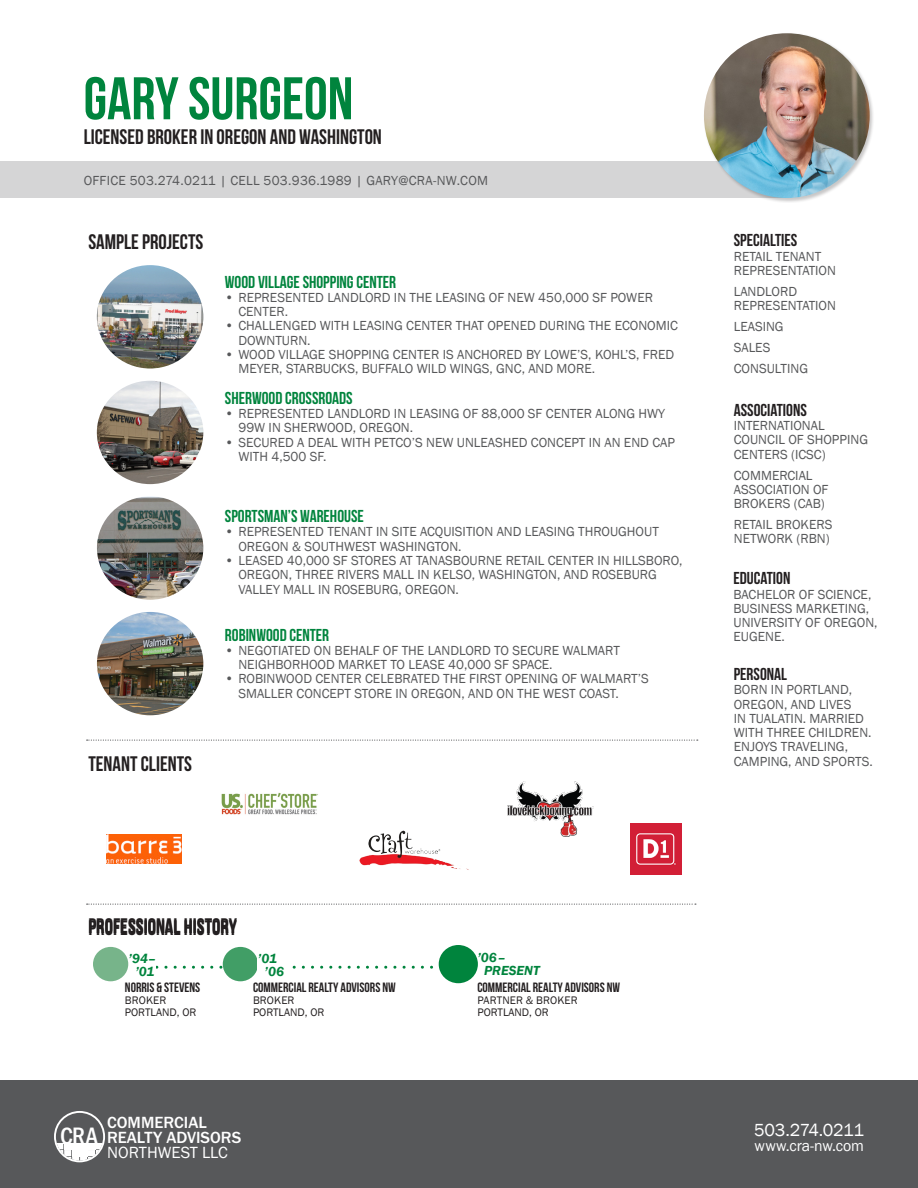
<style>
.page{position:relative;width:918px;height:1188px;background:#fff}
.page>*{position:absolute;margin:0;border:0;box-sizing:border-box;transform-origin:0 0}
.t1{font:60px "Bebas Neue";color:#00843d}
.t2{font:500 condensed 24.6px "Franklin Gothic";color:#fff}
.t3{font:21px "Bebas Neue";color:#231f20}
.t4{font:18px "Franklin Gothic";letter-spacing:-.015em;color:#fff}
.t5{font:17.25px "Bebas Neue";color:#00843d}
.t6{font:17.25px "Bebas Neue";color:#231f20}
.t7{font:500 16.8px/14.9px "Franklin Gothic";color:#fff}
.t8{font:16.8px "Franklin Gothic";color:#fff}
.t9{font:15.75px "Franklin Gothic";letter-spacing:-.005em;color:#fff}
.section_body{font:13.5px/14.2px "Franklin Gothic";color:#57585a}
.t10{font:13.5px "Bebas Neue";color:#231f20}
.section_body-2{font:13.5px "Franklin Gothic";letter-spacing:.02em;color:#57585a}
.t11{font:italic 600 13.5px/13.5px "Franklin Gothic";color:#00843d;text-align:center}
.t12{font:11.25px/11.2px "Franklin Gothic";color:#231f20}
.s1{font-size:24.45px}
</style>
<div class="page">
<svg style="left:87px;top:740px;width:611px;height:1px"></svg>
<svg style="left:87px;top:904px;width:609px;height:1px"></svg>
<div style="left:0;top:162px;width:786px;height:36px;background:#d5d5d6"></div>
<div style="left:0;top:1081px;width:918px;height:107px;background:#57585a"></div>
<svg style="left:54px;top:1111px;width:51px;height:51px"></svg>
<div style="left:703px;top:32px;width:172px;height:171px;background:#231f20;opacity:.25"></div>
<img style="left:704px;top:33px;width:166px;height:165px">
<img style="left:97px;top:265px;width:106px;height:104px">
<img style="left:97px;top:381px;width:106px;height:103px">
<img style="left:97px;top:496px;width:106px;height:104px">
<img style="left:97px;top:612px;width:106px;height:103px">
<img style="left:107px;top:835px;width:74px;height:28px">
<img style="left:630px;top:823px;width:51px;height:51px">
<img style="left:507px;top:781px;width:87px;height:55px">
<img style="left:359px;top:830px;width:110px;height:40px">
<img style="left:221px;top:792px;width:97px;height:23px">
<svg style="left:127px;top:966px;width:313px;height:3px"></svg>
<div style="left:223px;top:947px;width:35px;height:34px;background:#419e66;border-radius:50%"></div>
<div style="left:258px;top:953px;width:29px;height:25px;background:#fff"></div>
<div style="left:129px;top:953px;width:27px;height:25px;background:#fff"></div>
<div style="left:439px;top:945px;width:39px;height:38px;background:#00843d;border-radius:50%"></div>
<div style="left:93px;top:947px;width:35px;height:34px;background:#77b48a;border-radius:50%"></div>
<p class="t1" style="left:84px;top:66px;width:271px">GARY SURGEON</p>
<p class="t3" style="left:84px;top:125px;width:300px">LICENSED BROKER IN OREGON AND WASHINGTON</p>
<p class="section_body-2" style="left:84px;top:172px;width:406px">OFFICE 503.274.0211 | CELL 503.936.1989 | GARY@CRA-NW.COM</p>
<h3 class="t3" style="left:88px;top:231px;width:116px">SAMPLE PROJECTS</h3>
<p class="t5" style="left:225px;top:272px;width:173px">WOOD VILLAGE SHOPPING CENTER</p>
<p class="section_body" style="left:238px;top:291px;width:416px;text-indent:-14px">• REPRESENTED LANDLORD IN THE LEASING OF NEW 450,000 SF POWER<br>CENTER.</p>
<p class="section_body" style="left:238px;top:319px;width:441px;text-indent:-14px">• CHALLENGED WITH LEASING CENTER THAT OPENED DURING THE ECONOMIC<br>DOWNTURN.</p>
<p class="section_body" style="left:238px;top:348px;width:437px;text-indent:-14px">• WOOD VILLAGE SHOPPING CENTER IS ANCHORED BY LOWE’S, KOHL’S, FRED<br>MEYER, STARBUCKS, BUFFALO WILD WINGS, GNC, AND MORE.</p>
<p class="t5" style="left:225px;top:388px;width:129px">SHERWOOD CROSSROADS</p>
<p class="section_body" style="left:238px;top:407px;width:428px;text-indent:-14px">• REPRESENTED LANDLORD IN LEASING OF 88,000 SF CENTER ALONG HWY<br>99W IN SHERWOOD, OREGON.</p>
<p class="section_body" style="left:238px;top:435px;width:438px;text-indent:-14px">• SECURED A DEAL WITH PETCO’S NEW UNLEASHED CONCEPT IN AN END CAP<br>WITH 4,500 SF.</p>
<p class="t5" style="left:225px;top:507px;width:140px">SPORTSMAN’S WAREHOUSE</p>
<p class="section_body" style="left:238px;top:525px;width:422px;text-indent:-14px">• REPRESENTED TENANT IN SITE ACQUISITION AND LEASING THROUGHOUT<br>OREGON &amp; SOUTHWEST WASHINGTON.</p>
<p class="section_body" style="left:238px;top:553px;width:446px;line-height:14.7px;text-indent:-14px">• LEASED 40,000 SF STORES AT TANASBOURNE RETAIL CENTER IN HILLSBORO,<br>OREGON, THREE RIVERS MALL IN KELSO, WASHINGTON, AND ROSEBURG<br>VALLEY MALL IN ROSEBURG, OREGON.</p>
<p class="t5" style="left:225px;top:625px;width:106px">ROBINWOOD CENTER</p>
<p class="section_body" style="left:238px;top:644px;width:383px;text-indent:-14px">• NEGOTIATED ON BEHALF OF THE LANDLORD TO SECURE WALMART<br>NEIGHBORHOOD MARKET TO LEASE 40,000 SF SPACE.</p>
<p class="section_body" style="left:238px;top:672px;width:412px;text-indent:-14px">• ROBINWOOD CENTER CELEBRATED THE FIRST OPENING OF WALMART’S<br>SMALLER CONCEPT STORE IN OREGON, AND ON THE WEST COAST.</p>
<h3 class="t3" style="left:88px;top:752px;width:105px">TENANT CLIENTS</h3>
<p class="t6" style="left:734px;top:231px;width:65px">SPECIALTIES</p>
<p class="section_body" style="left:734px;top:249px;width:104px">RETAIL TENANT<br>REPRESENTATION</p>
<p class="section_body" style="left:734px;top:285px;width:104px">LANDLORD<br>REPRESENTATION</p>
<p class="section_body" style="left:734px;top:320px;width:51px">LEASING</p>
<p class="section_body" style="left:734px;top:341px;width:38px">SALES</p>
<p class="section_body" style="left:734px;top:362px;width:76px">CONSULTING</p>
<p class="t6" style="left:734px;top:400px;width:75px">ASSOCIATIONS</p>
<p class="section_body" style="left:734px;top:419px;width:136px">INTERNATIONAL<br>COUNCIL OF SHOPPING<br>CENTERS (ICSC)</p>
<p class="section_body" style="left:734px;top:468px;width:96px">COMMERCIAL<br>ASSOCIATION OF<br>BROKERS (CAB)</p>
<p class="section_body" style="left:734px;top:518px;width:100px">RETAIL BROKERS<br>NETWORK (RBN)</p>
<p class="t6" style="left:734px;top:569px;width:58px">EDUCATION</p>
<p class="section_body" style="left:734px;top:587px;width:146px">BACHELOR OF SCIENCE,<br>BUSINESS MARKETING,<br>UNIVERSITY OF OREGON,<br>EUGENE.</p>
<p class="t6" style="left:734px;top:665px;width:55px">PERSONAL</p>
<p class="section_body" style="left:734px;top:683px;width:140px">BORN IN PORTLAND,<br>OREGON, AND LIVES<br>IN TUALATIN. MARRIED<br>WITH THREE CHILDREN.<br>ENJOYS TRAVELING,<br>CAMPING, AND SPORTS.</p>
<p class="t3" style="left:88px;top:914px;width:150px">PROFESSIONAL HISTORY</p>
<p class="t11" style="left:129px;top:951px;width:29px">’94– ’01</p>
<p class="t10" style="left:125px;top:980px;width:77px">NORRIS &amp; STEVENS</p>
<p class="t12" style="left:125px;top:995px;width:73px">BROKER<br>PORTLAND, OR</p>
<p class="t11" style="left:258px;top:951px;width:28px">’01 ’06</p>
<p class="t10" style="left:253px;top:980px;width:144px">COMMERCIAL REALTY ADVISORS NW</p>
<p class="t12" style="left:253px;top:995px;width:43px">BROKER</p>
<p class="t12" style="left:253px;top:1006px;width:73px">PORTLAND, OR</p>
<h2 class="t2" style="left:60px;top:1119px;width:39px"><span class="s1">C</span>RA</h2>
<p class="t7" style="left:107px;top:1116px;width:136px">COMMERCIAL<br>REALTY ADVISORS</p>
<p class="t8" style="left:107px;top:1142px;width:122px">NORTHWEST LLC</p>
<p class="t11" style="left:484px;top:950px;width:57px;text-align:left;text-indent:-7px">’06–<br>PRESENT</p>
<p class="t10" style="left:477px;top:980px;width:144px">COMMERCIAL REALTY ADVISORS NW</p>
<p class="t12" style="left:477px;top:995px;width:102px">PARTNER &amp; BROKER</p>
<p class="t12" style="left:477px;top:1006px;width:73px">PORTLAND, OR</p>
<h3 class="t4" style="left:754px;top:1119px;width:111px">503.274.0211</h3>
<p class="t9" style="left:755px;top:1136px;width:111px">www.cra-nw.com</p>
</div>
